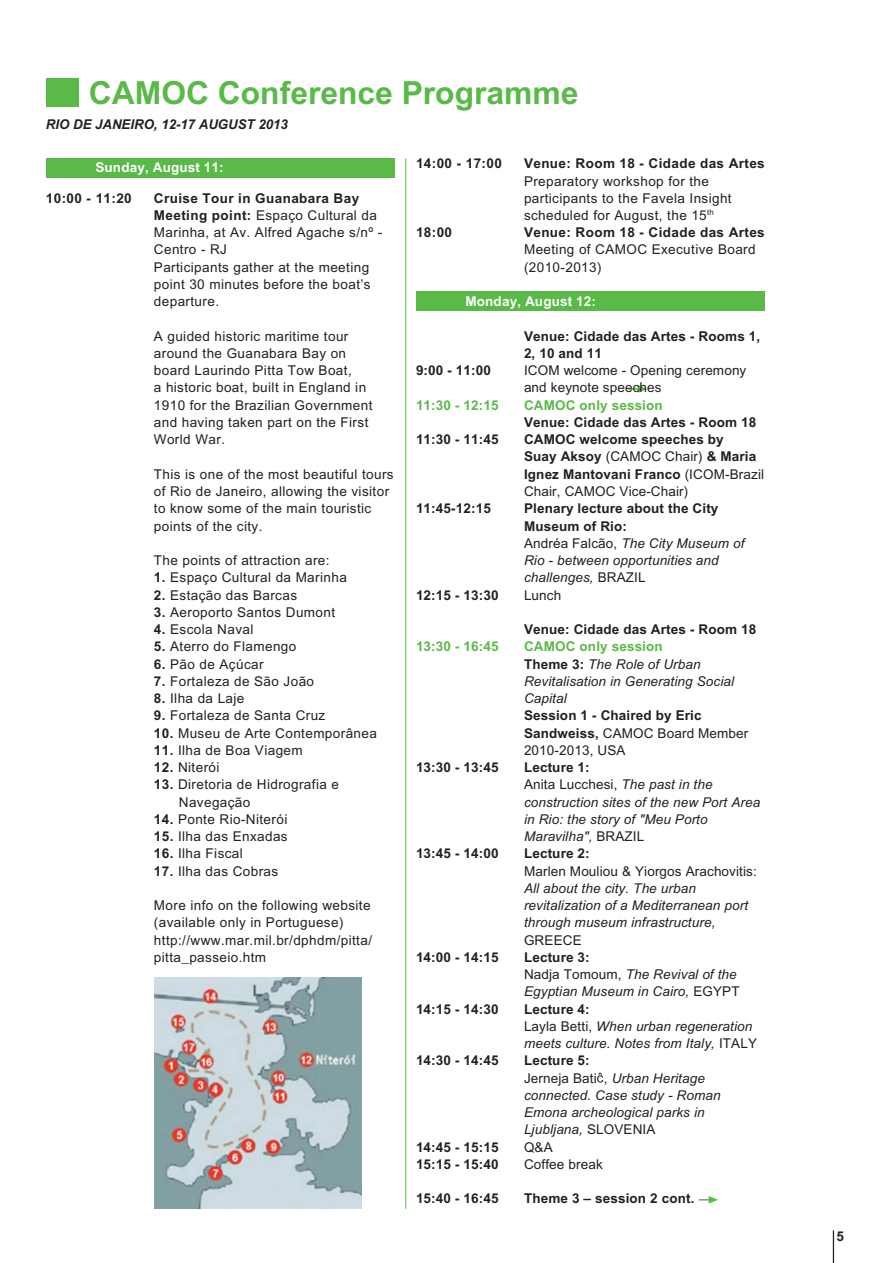
<style>
.page{position:relative;width:893px;height:1263px;background:#fff}
.page>*{position:absolute;margin:0;border:0;box-sizing:border-box;transform-origin:0 0}
.t1{font:700 31.8px "Arial";color:#59ba47}
.t2{font:13.5px/17.2px "Arial";letter-spacing:.03em;color:#231f20}
.t3{font:italic 13.5px/17.2px "Arial";letter-spacing:.01em;color:#231f20}
.t4{font:700 13.5px/17.2px "Arial";letter-spacing:.01em;color:#231f20}
.t5{font:13.5px/17.2px "Arial";letter-spacing:.01em;color:#231f20}
.t6{font:700 13.5px "Arial";letter-spacing:.03em;color:#231f20}
.t7{font:700 13.5px "Arial";letter-spacing:.01em;color:#59ba47}
.t8{font:700 13.5px "Arial";letter-spacing:.01em;color:#fff}
.t9{font:italic 700 13.5px "Arial";color:#231f20}
.s1{font-weight:700}
.s2{font-weight:400}
.s3{font-weight:700;font-style:normal}
.s4{font-style:normal}
.s5{font-weight:700;font-style:normal;color:#59ba47}
</style>
<div class="page">
<hr style="left:833px;top:1230px;width:1px;height:33px;background:#231f20">
<svg style="left:628px;top:385px;width:19px;height:8px"></svg>
<div style="left:46px;top:79px;width:32px;height:28px;background:#59ba47"></div>
<div style="left:46px;top:158px;width:349px;height:20px;background:#59ba47"></div>
<div style="left:416px;top:292px;width:349px;height:19px;background:#59ba47"></div>
<hr style="left:405px;top:158px;width:1px;height:1051px;background:#59ba47">
<img style="left:155px;top:977px;width:207px;height:232px">
<svg style="left:699px;top:1196px;width:19px;height:7px"></svg>
<svg style="left:597px;top:1073px;width:6px;height:9px"></svg>
<h1 class="t1" style="left:89px;top:74px;width:491px">CAMOC Conference Programme</h1>
<p class="t9" style="left:46px;top:116px;width:243px">RIO DE JANEIRO, 12-17 AUGUST 2013</p>
<p class="t8" style="left:95px;top:159px;width:130px">Sunday, August 11:</p>
<p class="t4" style="left:46px;top:189px;width:87px">10:00 - 11:20</p>
<p class="t2" style="left:154px;top:189px;width:230px"><span class="s1">Cruise Tour in Guanabara Bay<br>Meeting point:</span> Espaço Cultural da<br>Marinha, at Av. Alfred Agache s/nº -<br>Centro - RJ<br>Participants gather at the meeting point 30 minutes before the boat’s departure.</p>
<p class="t2" style="left:154px;top:327px;width:220px">A guided historic maritime tour around the Guanabara Bay on board Laurindo Pitta Tow Boat,<br>a historic boat, built in England in<br>1910 for the Brazilian Government and having taken part on the First<br>World War.</p>
<p class="t2" style="left:154px;top:465px;width:241px">This is one of the most beautiful tours of Rio de Janeiro, allowing the visitor to know some of the main touristic points of the city.</p>
<p class="t2" style="left:154px;top:552px;width:177px">The points of attraction are:</p>
<p class="t2" style="left:154px;top:569px;width:194px"><span class="s1">1.</span> Espaço Cultural da Marinha</p>
<p class="t2" style="left:154px;top:586px;width:145px"><span class="s1">2.</span> Estação das Barcas</p>
<p class="t2" style="left:154px;top:603px;width:183px"><span class="s1">3.</span> Aeroporto Santos Dumont</p>
<p class="t2" style="left:154px;top:621px;width:101px"><span class="s1">4.</span> Escola Naval</p>
<p class="t2" style="left:154px;top:638px;width:144px"><span class="s1">5.</span> Aterro do Flamengo</p>
<p class="t2" style="left:154px;top:655px;width:111px"><span class="s1">6.</span> Pão de Açúcar</p>
<p class="t2" style="left:154px;top:672px;width:162px"><span class="s1">7.</span> Fortaleza de São João</p>
<p class="t2" style="left:154px;top:690px;width:92px"><span class="s1">8.</span> Ilha da Laje</p>
<p class="t2" style="left:154px;top:707px;width:173px"><span class="s1">9.</span> Fortaleza de Santa Cruz</p>
<p class="t2" style="left:154px;top:724px;width:225px"><span class="s1">10.</span> Museu de Arte Contemporânea</p>
<p class="t2" style="left:154px;top:741px;width:150px"><span class="s1">11.</span> Ilha de Boa Viagem</p>
<p class="t2" style="left:154px;top:759px;width:67px"><span class="s1">12.</span> Niterói</p>
<p class="t2" style="left:179px;top:776px;width:162px;text-indent:-25px"><span class="s1">13.</span> Diretoria de Hidrografia e<br>Navegação</p>
<p class="t2" style="left:154px;top:810px;width:135px"><span class="s1">14.</span> Ponte Rio-Niterói</p>
<p class="t2" style="left:154px;top:828px;width:135px"><span class="s1">15.</span> Ilha das Enxadas</p>
<p class="t2" style="left:154px;top:845px;width:90px"><span class="s1">16.</span> Ilha Fiscal</p>
<p class="t2" style="left:154px;top:862px;width:126px"><span class="s1">17.</span> Ilha das Cobras</p>
<p class="t2" style="left:154px;top:897px;width:220px">More info on the following website (available only in Portuguese) http://www.mar.mil.br/dphdm/pitta/ pitta_passeio.htm</p>
<p class="t4" style="left:416px;top:155px;width:87px">14:00 - 17:00</p>
<p class="t6" style="left:524px;top:156px;width:242px">Venue: Room 18 - Cidade das Artes</p>
<p class="t2" style="left:524px;top:172px;width:209px">Preparatory workshop for the participants to the Favela Insight scheduled for August, the 15<sup>th</sup></p>
<p class="t4" style="left:416px;top:224px;width:38px">18:00</p>
<p class="t6" style="left:524px;top:225px;width:242px">Venue: Room 18 - Cidade das Artes</p>
<p class="t2" style="left:524px;top:241px;width:233px">Meeting of CAMOC Executive Board (2010-2013)</p>
<p class="t8" style="left:465px;top:294px;width:132px">Monday, August 12:</p>
<p class="t4" style="left:524px;top:327px;width:238px">Venue: Cidade das Artes - Rooms 1,<br>2, 10 and 11</p>
<p class="t4" style="left:416px;top:362px;width:77px">9:00 - 11:00</p>
<p class="t5" style="left:524px;top:362px;width:224px">ICOM welcome - Opening ceremony and keynote speeches</p>
<p class="t7" style="left:416px;top:397px;width:84px">11:30 - 12:15</p>
<p class="t7" style="left:524px;top:397px;width:140px">CAMOC only session</p>
<p class="t4" style="left:524px;top:413px;width:234px">Venue: Cidade das Artes - Room 18</p>
<p class="t4" style="left:416px;top:431px;width:84px">11:30 - 11:45</p>
<p class="t4" style="left:524px;top:431px;width:242px">CAMOC welcome speeches by<br>Suay Aksoy <span class="s2">(CAMOC Chair)</span> &amp; Maria<br>Ignez Mantovani Franco <span class="s2">(ICOM-Brazil<br>Chair, CAMOC Vice-Chair)</span></p>
<p class="t4" style="left:416px;top:500px;width:76px">11:45-12:15</p>
<p class="t3" style="left:524px;top:500px;width:222px"><span class="s3">Plenary lecture about the City<br>Museum of Rio:<br></span><span class="s4">Andréa Falcão,</span> The City Museum of<br>Rio - between opportunities and challenges, <span class="s4">BRAZIL</span></p>
<p class="t4" style="left:416px;top:586px;width:84px">12:15 - 13:30</p>
<p class="t2" style="left:524px;top:586px;width:39px">Lunch</p>
<p class="t4" style="left:524px;top:620px;width:234px">Venue: Cidade das Artes - Room 18</p>
<p class="t7" style="left:416px;top:639px;width:84px">13:30 - 16:45</p>
<p class="t3" style="left:524px;top:638px;width:212px"><span class="s5">CAMOC only session<br></span><span class="s3">Theme 3:</span> The Role of Urban<br>Revitalisation in Generating Social<br>Capital</p>
<p class="t4" style="left:524px;top:707px;width:226px">Session 1 - Chaired by Eric<br>Sandweiss, <span class="s2">CAMOC Board Member<br>2010-2013, USA</span></p>
<p class="t4" style="left:416px;top:758px;width:84px">13:30 - 13:45</p>
<p class="t3" style="left:524px;top:759px;width:238px"><span class="s3">Lecture 1:<br></span><span class="s4">Anita Lucchesi,</span> The past in the construction sites of the new Port Area in Rio: the story of "Meu Porto<br>Maravilha", <span class="s4">BRAZIL</span></p>
<p class="t4" style="left:416px;top:845px;width:84px">13:45 - 14:00</p>
<p class="t4" style="left:524px;top:845px;width:67px">Lecture 2:</p>
<p class="t5" style="left:524px;top:862px;width:234px">Marlen Mouliou &amp; Yiorgos Arachovitis:</p>
<p class="t3" style="left:524px;top:879px;width:226px">All about the city. The urban revitalization of a Mediterranean port through museum infrastructure,</p>
<p class="t2" style="left:524px;top:931px;width:59px">GREECE</p>
<p class="t4" style="left:416px;top:948px;width:84px">14:00 - 14:15</p>
<p class="t3" style="left:524px;top:948px;width:217px"><span class="s3">Lecture 3:<br></span><span class="s4">Nadja Tomoum,</span> The Revival of the<br>Egyptian Museum in Cairo, <span class="s4">EGYPT</span></p>
<p class="t4" style="left:416px;top:1000px;width:84px">14:15 - 14:30</p>
<p class="t3" style="left:524px;top:1000px;width:235px"><span class="s3">Lecture 4:<br></span><span class="s4">Layla Betti,</span> When urban regeneration meets culture. Notes from Italy, <span class="s4">ITALY</span></p>
<p class="t4" style="left:416px;top:1052px;width:84px">14:30 - 14:45</p>
<p class="t3" style="left:524px;top:1052px;width:198px"><span class="s3">Lecture 5:<br></span><span class="s4">Jerneja Bati ,</span> Urban Heritage connected. Case study - Roman<br>Emona archeological parks in<br>Ljubljana, <span class="s4">SLOVENIA</span></p>
<p class="t4" style="left:416px;top:1138px;width:84px">14:45 - 15:15</p>
<p class="t2" style="left:524px;top:1138px;width:30px">Q&amp;A</p>
<p class="t4" style="left:416px;top:1155px;width:84px">15:15 - 15:40</p>
<p class="t5" style="left:524px;top:1155px;width:80px">Coffee break</p>
<p class="t4" style="left:416px;top:1190px;width:84px">15:40 - 16:45</p>
<p class="t4" style="left:524px;top:1190px;width:172px">Theme 3 – session 2 cont.</p>
<p class="t4" style="left:836px;top:1227px;width:9px">5</p>
</div>
